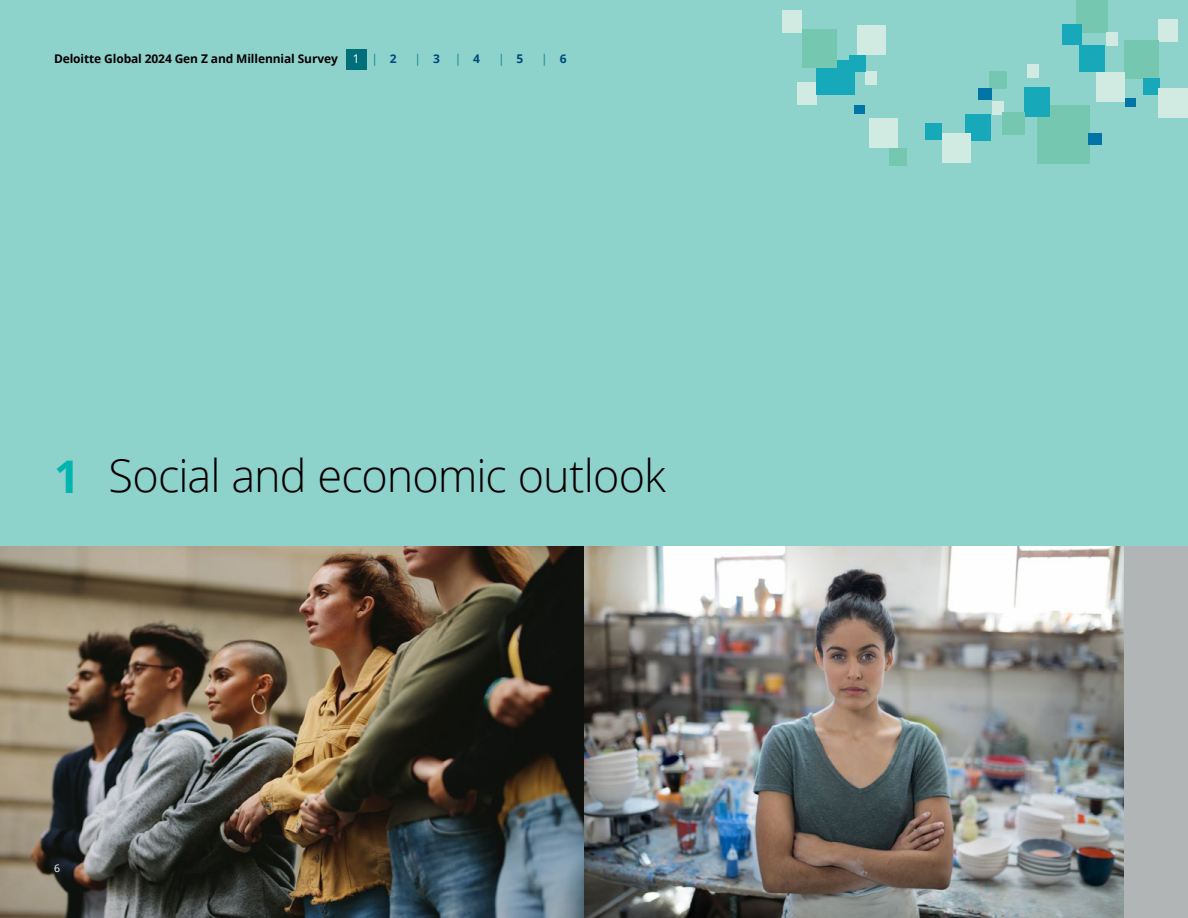
<style>
.page{position:relative;width:1188px;height:918px;background:#8ed2cc}
.page>*{position:absolute;margin:0;border:0;box-sizing:border-box;transform-origin:0 0}
.Story_heading_light__30_36pt__copy{font:300 45px "Open Sans";letter-spacing:-.02em;color:#000}
.Story_heading_bold__30_36pt{font:700 45px "Open Sans";color:#00b5af}
.t1{font:700 12px "Open Sans";letter-spacing:-.01em;color:#000}
.t2{font:12px "Open Sans";color:#0e8390}
.t3{font:10.5px "Open Sans";color:#fff}
.s1{font-weight:400;color:#fff}
.s2{font-weight:400;color:#0e8390}
.s3{color:#00497c}
.s4{font-weight:700;color:#00497c}
</style>
<div class="page">
<div style="left:965px;top:114px;width:25px;height:27px;background:#17a8ba"></div>
<div style="left:1037px;top:105px;width:53px;height:58px;background:#75c7b0"></div>
<div style="left:1024px;top:87px;width:26px;height:30px;background:#17a8ba"></div>
<div style="left:992px;top:101px;width:12px;height:14px;background:#d2ebe2"></div>
<div style="left:1027px;top:64px;width:12px;height:14px;background:#d2ebe2"></div>
<div style="left:865px;top:71px;width:12px;height:14px;background:#d2ebe2"></div>
<div style="left:1076px;top:0;width:31px;height:32px;background:#75c7b0"></div>
<div style="left:1063px;top:24px;width:19px;height:21px;background:#17a8ba"></div>
<div style="left:1158px;top:19px;width:20px;height:23px;background:#d2ebe2"></div>
<div style="left:797px;top:82px;width:20px;height:23px;background:#d2ebe2"></div>
<div style="left:782px;top:10px;width:20px;height:23px;background:#d2ebe2"></div>
<div style="left:849px;top:55px;width:16px;height:17px;background:#17a8ba"></div>
<div style="left:926px;top:123px;width:16px;height:17px;background:#17a8ba"></div>
<div style="left:816px;top:60px;width:39px;height:34px;background:#17a8ba"></div>
<div style="left:854px;top:105px;width:10px;height:9px;background:#0075a6"></div>
<div style="left:1125px;top:98px;width:10px;height:9px;background:#0075a6"></div>
<div style="left:802px;top:29px;width:34px;height:39px;background:#75c7b0"></div>
<div style="left:1125px;top:40px;width:34px;height:39px;background:#75c7b0"></div>
<div style="left:942px;top:133px;width:29px;height:30px;background:#d2ebe2"></div>
<div style="left:1143px;top:78px;width:16px;height:17px;background:#17a8ba"></div>
<div style="left:1159px;top:88px;width:29px;height:30px;background:#d2ebe2"></div>
<div style="left:1079px;top:45px;width:25px;height:27px;background:#17a8ba"></div>
<div style="left:1106px;top:32px;width:12px;height:14px;background:#d2ebe2"></div>
<div style="left:1096px;top:72px;width:29px;height:30px;background:#d2ebe2"></div>
<div style="left:857px;top:25px;width:29px;height:30px;background:#d2ebe2"></div>
<div style="left:869px;top:118px;width:29px;height:30px;background:#d2ebe2"></div>
<div style="left:889px;top:148px;width:18px;height:18px;background:#75c7b0"></div>
<div style="left:989px;top:71px;width:18px;height:18px;background:#75c7b0"></div>
<div style="left:1002px;top:112px;width:22px;height:22px;background:#75c7b0"></div>
<div style="left:1088px;top:133px;width:14px;height:12px;background:#0075a6"></div>
<div style="left:978px;top:88px;width:14px;height:12px;background:#0075a6"></div>
<img style="left:0;top:547px;width:1124px;height:371px">
<div style="left:1124px;top:547px;width:64px;height:371px;background:#b2b5b6"></div>
<div style="left:346px;top:49px;width:20px;height:21px;background:#006f79"></div>
<p class="t1" style="left:54px;top:50px;width:344px">Deloitte Global 2024 Gen Z and Millennial Survey <span class="s1">1</span> <span class="s2">|</span> <span class="s3">2</span></p>
<p class="t2" style="left:415px;top:51px;width:67px">| <span class="s4">3</span> | <span class="s4">4</span></p>
<p class="t2" style="left:498px;top:51px;width:27px">| <span class="s4">5</span></p>
<p class="t2" style="left:541px;top:51px;width:27px">| <span class="s4">6</span></p>
<h1 class="Story_heading_bold__30_36pt" style="left:54px;top:445px;width:27px">1</h1>
<h1 class="Story_heading_light__30_36pt__copy" style="left:109px;top:445px;width:559px">Social and economic outlook</h1>
<p class="t3" style="left:54px;top:861px;width:8px">6</p>
</div>
